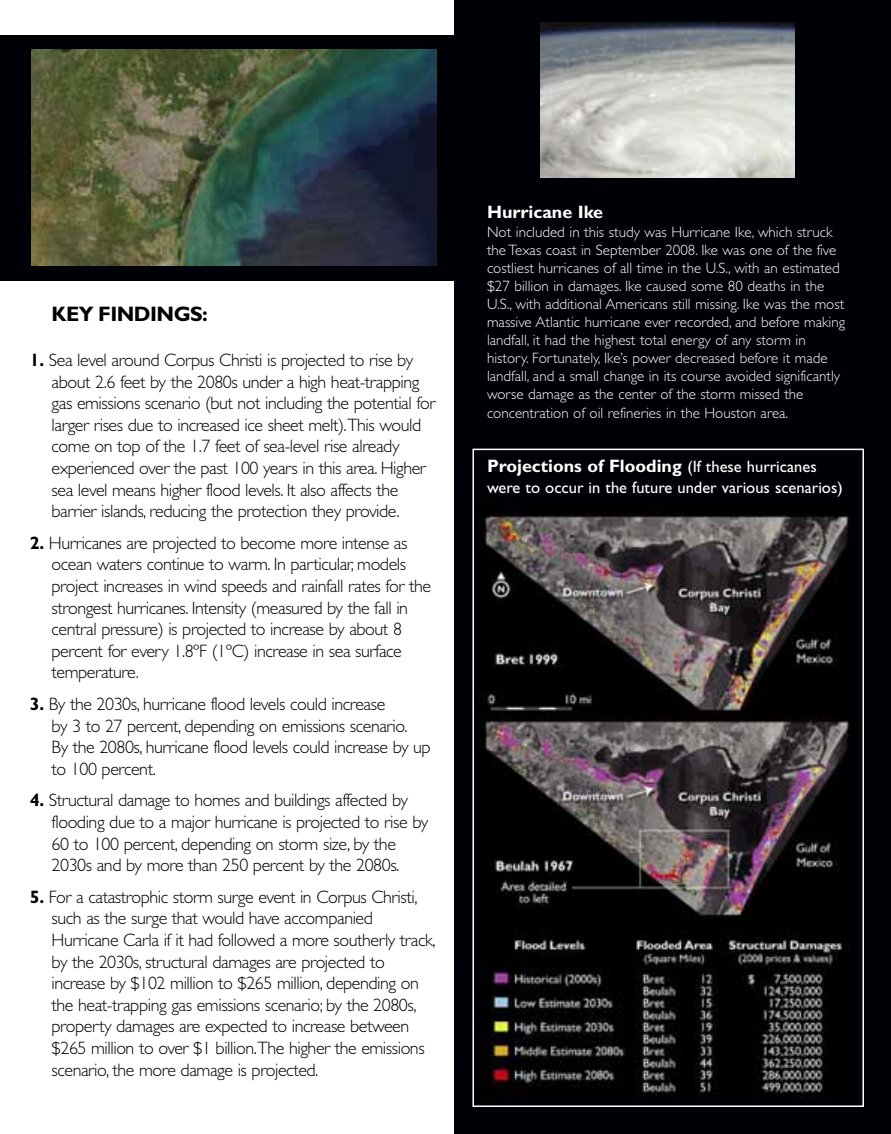
<style>
.page{position:relative;width:891px;height:1134px;background:#fff}
.page>*{position:absolute;margin:0;border:0;box-sizing:border-box;transform-origin:0 0}
.t1{font:700 21px "Gill Sans";letter-spacing:-.03em;color:#000}
.t2{font:300 18px/21.6px "Gill Sans";letter-spacing:-.025em;color:#000}
.t3{font:700 18px "Gill Sans";color:#fff}
.t4{font:16.5px "Gill Sans";color:#fff}
.t5{font:300 15px/18.1px "Gill Sans";color:#fff}
.s1{font-weight:700}
.s2{font-weight:400;font-size:16.5px}
</style>
<div class="page">
<div style="left:0;top:35px;width:891px;height:246px;background:#000106"></div>
<div style="left:454px;top:0;width:437px;height:1134px;background:#000106"></div>
<img style="left:32px;top:50px;width:404px;height:216px">
<img style="left:479px;top:513px;width:371px;height:586px">
<div style="left:472px;top:449px;width:392px;height:658px;border:2px solid #fff"></div>
<img style="left:540px;top:23px;width:255px;height:155px">
<p class="t1" style="left:52px;top:306px;width:158px">KEY FINDINGS:</p>
<p class="t2" style="left:52px;top:349px;width:385px;text-indent:-22px"><span class="s1">1.</span> Sea level around Corpus Christi is projected to rise by about 2.6 feet by the 2080s under a high heat-trapping gas emissions scenario (but not including the potential for larger rises due to increased ice sheet melt).This would come on top of the 1.7 feet of sea-level rise already experienced over the past 100 years in this area. Higher sea level means higher flood levels. It also affects the barrier islands, reducing the protection they provide.</p>
<p class="t2" style="left:52px;top:532px;width:381px;text-indent:-22px"><span class="s1">2.</span> Hurricanes are projected to become more intense as ocean waters continue to warm. In particular, models project increases in wind speeds and rainfall rates for the strongest hurricanes. Intensity (measured by the fall in central pressure) is projected to increase by about 8 percent for every 1.8ºF (1ºC) increase in sea surface temperature.</p>
<p class="t2" style="left:52px;top:693px;width:381px;text-indent:-22px"><span class="s1">3.</span> By the 2030s, hurricane flood levels could increase<br>by 3 to 27 percent, depending on emissions scenario.<br>By the 2080s, hurricane flood levels could increase by up to 100 percent.</p>
<p class="t2" style="left:52px;top:789px;width:378px;text-indent:-22px"><span class="s1">4.</span> Structural damage to homes and buildings affected by flooding due to a major hurricane is projected to rise by 60 to 100 percent, depending on storm size, by the 2030s and by more than 250 percent by the 2080s.</p>
<p class="t2" style="left:52px;top:886px;width:386px;text-indent:-22px"><span class="s1">5.</span> For a catastrophic storm surge event in Corpus Christi, such as the surge that would have accompanied Hurricane Carla if it had followed a more southerly track, by the 2030s, structural damages are projected to increase by $102 million to $265 million, depending on the heat-trapping gas emissions scenario; by the 2080s, property damages are expected to increase between $265 million to over $1 billion.The higher the emissions scenario, the more damage is projected.</p>
<p class="t3" style="left:487px;top:205px;width:118px">Hurricane Ike</p>
<p class="t5" style="left:487px;top:223px;width:360px">Not included in this study was Hurricane Ike, which struck the Texas coast in September 2008. Ike was one of the five costliest hurricanes of all time in the U.S., with an estimated $27 billion in damages. Ike caused some 80 deaths in the U.S., with additional Americans still missing. Ike was the most massive Atlantic hurricane ever recorded, and before making landfall, it had the highest total energy of any storm in history. Fortunately, Ike’s power decreased before it made landfall, and a small change in its course avoided significantly worse damage as the center of the storm missed the concentration of oil refineries in the Houston area.</p>
<p class="t3" style="left:487px;top:459px;width:331px">Projections of Flooding <span class="s2">(If these hurricanes</span></p>
<p class="t4" style="left:487px;top:481px;width:357px">were to occur in the future under various scenarios)</p>
</div>
